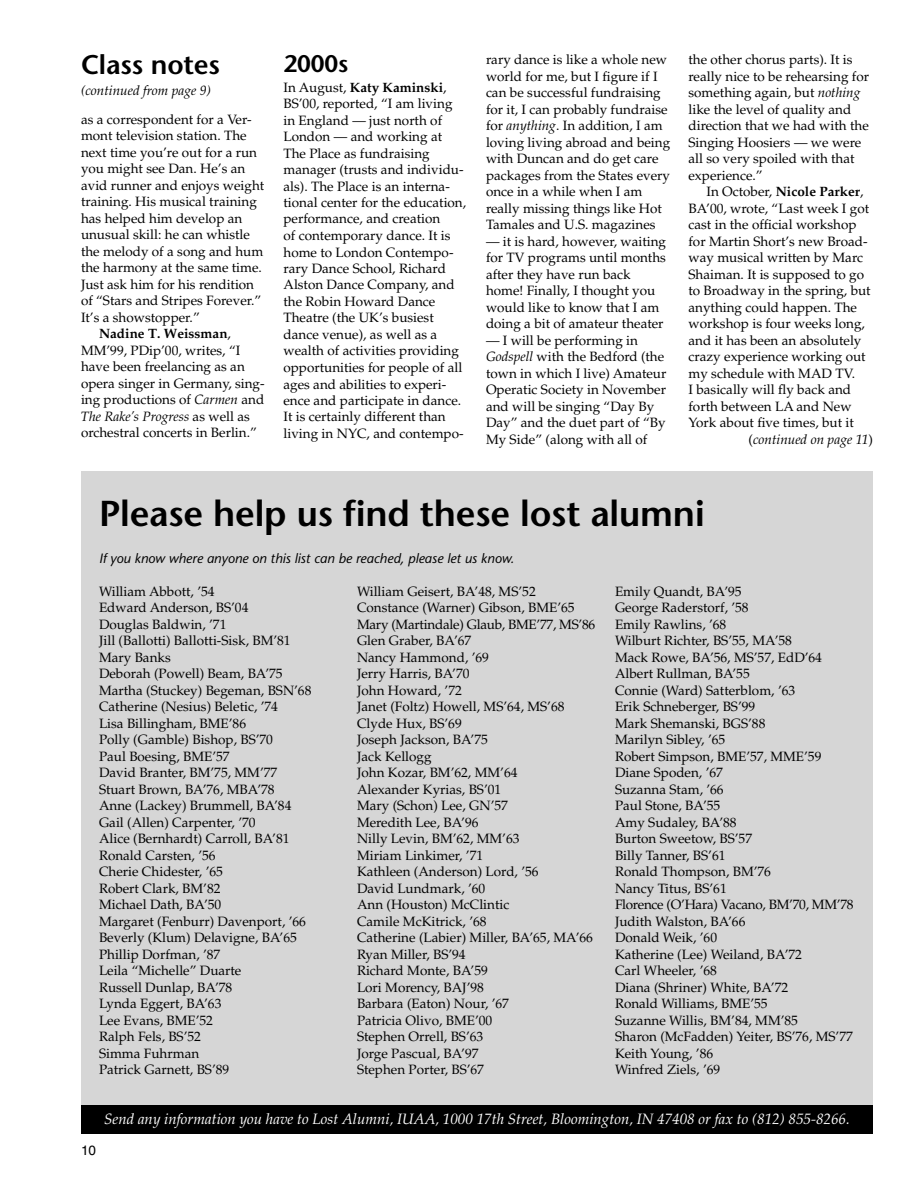
<style>
.page{position:relative;width:918px;height:1188px;background:#fff}
.page>*{position:absolute;margin:0;border:0;box-sizing:border-box;transform-origin:0 0}
.t1{font:600 36px "Stone Sans";letter-spacing:-.005em;color:#000}
.t2{font:600 27px "Stone Sans";letter-spacing:-.005em;color:#000}
.t3{font:600 24px "Stone Sans";letter-spacing:-.005em;color:#000}
.t4{font:italic 15px "Palatino";color:#fff}
.t5{font:13.5px/16.5px "Palatino";color:#000}
.t6{font:italic 13.5px "Palatino";color:#000}
.t7{font:italic 13.5px "Stone Sans";color:#000}
.t8{font:700 13.5px "Palatino";color:#000}
.t9{font:13.5px "Helvetica";color:#000}
.s1{font-weight:400}
.s2{font-style:italic}
.s3{font-style:normal}
.s4{font-weight:700}
</style>
<div class="page">
<div style="left:81px;top:472px;width:792px;height:638px;background:#d6d6d6"></div>
<div style="left:81px;top:1106px;width:792px;height:28px;background:#000"></div>
<h2 class="t2" style="left:81px;top:49px;width:141px">Class notes</h2>
<p class="t5" style="left:81px;top:111px;width:172px">as a correspondent for a Ver-</p>
<p class="t5" style="left:81px;top:128px;width:167px">mont television station. The</p>
<p class="t5" style="left:81px;top:144px;width:178px">next time you’re out for a run</p>
<p class="t5" style="left:81px;top:161px;width:166px">you might see Dan. He’s an</p>
<p class="t5" style="left:81px;top:177px;width:185px">avid runner and enjoys weight</p>
<p class="t5" style="left:81px;top:194px;width:177px">training. His musical training</p>
<p class="t5" style="left:81px;top:210px;width:163px">has helped him develop an</p>
<p class="t5" style="left:81px;top:227px;width:171px">unusual skill: he can whistle</p>
<p class="t5" style="left:81px;top:243px;width:184px">the melody of a song and hum</p>
<p class="t5" style="left:81px;top:260px;width:183px">the harmony at the same time.</p>
<p class="t5" style="left:81px;top:276px;width:175px">Just ask him for his rendition</p>
<p class="t5" style="left:81px;top:293px;width:182px">of “Stars and Stripes Forever.”</p>
<p class="t5" style="left:81px;top:309px;width:120px">It’s a showstopper.”</p>
<p class="t8" style="left:99px;top:326px;width:133px">Nadine T. Weissman<span class="s1">,</span></p>
<p class="t5" style="left:81px;top:342px;width:161px">MM’99, PDip’00, writes, “I</p>
<p class="t5" style="left:81px;top:359px;width:165px">have been freelancing as an</p>
<p class="t5" style="left:81px;top:375px;width:185px">opera singer in Germany, sing-</p>
<p class="t5" style="left:81px;top:392px;width:185px">ing productions of <span class="s2">Carmen</span> and</p>
<p class="t6" style="left:81px;top:409px;width:170px">The Rake’s Progress <span class="s3">as well as</span></p>
<p class="t5" style="left:81px;top:425px;width:177px">orchestral concerts in Berlin.”</p>
<p class="t6" style="left:81px;top:82px;width:132px">(continued from page 9)</p>
<h3 class="t3" style="left:284px;top:49px;width:66px">2000s</h3>
<p class="t5" style="left:283px;top:79px;width:184px">In August, <span class="s4">Katy Kaminski</span>,<br>BS’00, reported, “I am living in England — just north of<br>London — and working at<br>The Place as fundraising manager (trusts and individu&shy;als). The Place is an interna&shy;tional center for the education, performance, and creation<br>of contemporary dance. It is home to London Contempo&shy;rary Dance School, Richard<br>Alston Dance Company, and the Robin Howard Dance<br>Theatre (the UK’s busiest dance venue), as well as a wealth of activities providing opportunities for people of all ages and abilities to experi&shy;ence and participate in dance.<br>It is certainly different than living in NYC, and contempo-</p>
<p class="t5" style="left:486px;top:52px;width:186px">rary dance is like a whole new world for me, but I figure if I can be successful fundraising for it, I can probably fundraise for <span class="s2">anything</span>. In addition, I am loving living abroad and being with Duncan and do get care packages from the States every once in a while when I am really missing things like Hot<br>Tamales and U.S. magazines</p>
<p class="t5" style="left:486px;top:233px;width:182px">— it is hard, however, waiting for TV programs until months after they have run back home! Finally, I thought you would like to know that I am doing a bit of amateur theater</p>
<p class="t5" style="left:486px;top:332px;width:182px">— I will be performing in<br><span class="s2">Godspell</span> with the Bedford (the town in which I live) Amateur<br>Operatic Society in November and will be singing “Day By<br>Day” and the duet part of “By<br>My Side” (along with all of</p>
<p class="t5" style="left:688px;top:52px;width:182px">the other chorus parts). It is really nice to be rehearsing for something again, but <span class="s2">nothing </span>like the level of quality and direction that we had with the<br>Singing Hoosiers — we were all so very spoiled with that experience.”</p>
<p class="t8" style="left:706px;top:184px;width:158px"><span class="s1">In October,</span> Nicole Parker<span class="s1">,</span></p>
<p class="t5" style="left:688px;top:200px;width:182px">BA’00, wrote, “Last week I got</p>
<p class="t5" style="left:688px;top:217px;width:170px">cast in the official workshop</p>
<p class="t5" style="left:688px;top:233px;width:181px">for Martin Short’s new Broad-</p>
<p class="t5" style="left:688px;top:250px;width:176px">way musical written by Marc</p>
<p class="t5" style="left:688px;top:266px;width:177px">Shaiman. It is supposed to go</p>
<p class="t5" style="left:688px;top:283px;width:184px">to Broadway in the spring, but</p>
<p class="t5" style="left:688px;top:299px;width:170px">anything could happen. The</p>
<p class="t5" style="left:688px;top:316px;width:178px">workshop is four weeks long,</p>
<p class="t5" style="left:688px;top:332px;width:174px">and it has been an absolutely</p>
<p class="t5" style="left:688px;top:349px;width:179px">crazy experience working out</p>
<p class="t5" style="left:688px;top:365px;width:168px">my schedule with MAD TV.</p>
<p class="t5" style="left:688px;top:382px;width:164px">I basically will fly back and</p>
<p class="t5" style="left:688px;top:398px;width:165px">forth between LA and New</p>
<p class="t5" style="left:688px;top:415px;width:167px">York about five times, but it</p>
<p class="t6" style="left:749px;top:431px;width:126px"><span class="s3">(</span>continued on page 11<span class="s3">)</span></p>
<h1 class="t1" style="left:99px;top:492px;width:607px">Please help us find these lost alumni</h1>
<p class="t7" style="left:99px;top:551px;width:417px">If you know where anyone on this list can be reached, please let us know.</p>
<p class="t5" style="left:99px;top:583px;width:214px">William Abbott, ’54<br>Edward Anderson, BS’04<br>Douglas Baldwin, ’71<br>Jill (Ballotti) Ballotti-Sisk, BM’81<br>Mary Banks<br>Deborah (Powell) Beam, BA’75<br>Martha (Stuckey) Begeman, BSN’68<br>Catherine (Nesius) Beletic, ’74<br>Lisa Billingham, BME’86<br>Polly (Gamble) Bishop, BS’70<br>Paul Boesing, BME’57<br>David Branter, BM’75, MM’77<br>Stuart Brown, BA’76, MBA’78<br>Anne (Lackey) Brummell, BA’84<br>Gail (Allen) Carpenter, ’70<br>Alice (Bernhardt) Carroll, BA’81<br>Ronald Carsten, ’56<br>Cherie Chidester, ’65<br>Robert Clark, BM’82<br>Michael Dath, BA’50<br>Margaret (Fenburr) Davenport, ’66<br>Beverly (Klum) Delavigne, BA’65<br>Phillip Dorfman, ’87<br>Leila “Michelle” Duarte<br>Russell Dunlap, BA’78<br>Lynda Eggert, BA’63<br>Lee Evans, BME’52<br>Ralph Fels, BS’52<br>Simma Fuhrman<br>Patrick Garnett, BS’89</p>
<p class="t5" style="left:357px;top:583px;width:240px">William Geisert, BA’48, MS’52<br>Constance (Warner) Gibson, BME’65<br>Mary (Martindale) Glaub, BME’77, MS’86<br>Glen Graber, BA’67<br>Nancy Hammond, ’69<br>Jerry Harris, BA’70<br>John Howard, ’72<br>Janet (Foltz) Howell, MS’64, MS’68<br>Clyde Hux, BS’69<br>Joseph Jackson, BA’75<br>Jack Kellogg<br>John Kozar, BM’62, MM’64<br>Alexander Kyrias, BS’01<br>Mary (Schon) Lee, GN’57<br>Meredith Lee, BA’96<br>Nilly Levin, BM’62, MM’63<br>Miriam Linkimer, ’71<br>Kathleen (Anderson) Lord, ’56<br>David Lundmark, ’60<br>Ann (Houston) McClintic<br>Camile McKitrick, ’68<br>Catherine (Labier) Miller, BA’65, MA’66<br>Ryan Miller, BS’94<br>Richard Monte, BA’59<br>Lori Morency, BAJ’98<br>Barbara (Eaton) Nour, ’67<br>Patricia Olivo, BME’00<br>Stephen Orrell, BS’63<br>Jorge Pascual, BA’97<br>Stephen Porter, BS’67</p>
<p class="t5" style="left:615px;top:583px;width:240px">Emily Quandt, BA’95<br>George Raderstorf, ’58<br>Emily Rawlins, ’68<br>Wilburt Richter, BS’55, MA’58<br>Mack Rowe, BA’56, MS’57, EdD’64<br>Albert Rullman, BA’55<br>Connie (Ward) Satterblom, ’63<br>Erik Schneberger, BS’99<br>Mark Shemanski, BGS’88<br>Marilyn Sibley, ’65<br>Robert Simpson, BME’57, MME’59<br>Diane Spoden, ’67<br>Suzanna Stam, ’66<br>Paul Stone, BA’55<br>Amy Sudaley, BA’88<br>Burton Sweetow, BS’57<br>Billy Tanner, BS’61<br>Ronald Thompson, BM’76<br>Nancy Titus, BS’61<br>Florence (O’Hara) Vacano, BM’70, MM’78<br>Judith Walston, BA’66<br>Donald Weik, ’60<br>Katherine (Lee) Weiland, BA’72<br>Carl Wheeler, ’68<br>Diana (Shriner) White, BA’72<br>Ronald Williams, BME’55<br>Suzanne Willis, BM’84, MM’85<br>Sharon (McFadden) Yeiter, BS’76, MS’77<br>Keith Young, ’86<br>Winfred Ziels, ’69</p>
<p class="t9" style="left:81px;top:1142px;width:17px">10</p>
<p class="t4" style="left:104px;top:1110px;width:747px">Send any information you have to Lost Alumni, IUAA, 1000 17th Street, Bloomington, IN 47408 or fax to (812) 855-8266.</p>
</div>
